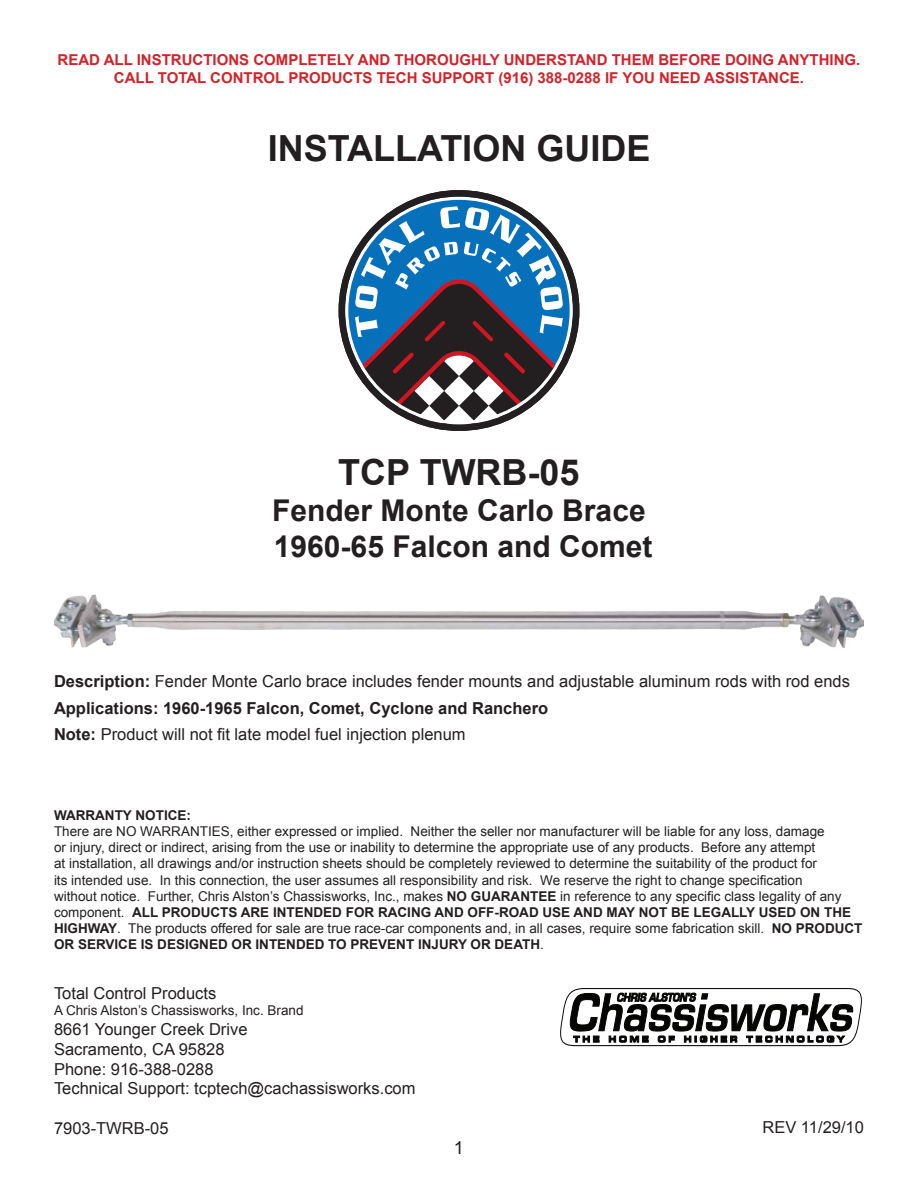
<style>
.page{position:relative;width:918px;height:1188px;background:#fff}
.page>*{position:absolute;margin:0;border:0;box-sizing:border-box;transform-origin:0 0}
.Heading_1{font:700 36px "Arial";color:#231f20}
.Heading_1-2{font:700 30px/36px "Arial";color:#231f20}
.Heading_2{font:18px "Arial";color:#231f20}
.Body_Text{font:16.5px "Arial";color:#231f20}
.Body_Text-2{font:700 16.5px "Arial";color:#231f20}
.t1{font:700 15px/18px "Arial";color:#d1232a;text-align:center}
.Fine_Print{font:13.5px/16.2px "Arial";color:#231f20}
.Fine_Print-2{font:700 13.5px "Arial";color:#231f20}
.s1{font-weight:700}
</style>
<div class="page">
<img style="left:54px;top:594px;width:810px;height:53px">
<div style="left:339px;top:190px;width:240px;height:241px;border:7px solid #231f20;border-radius:50%"></div>
<svg style="left:347px;top:206px;width:224px;height:219px"></svg>
<svg style="left:560px;top:988px;width:302px;height:58px"></svg>
<p class="t1" style="left:58px;top:51px;width:804px">READ ALL INSTRUCTIONS COMPLETELY AND THOROUGHLY UNDERSTAND THEM BEFORE DOING ANYTHING.<br>CALL TOTAL CONTROL PRODUCTS TECH SUPPORT (916) 388-0288 IF YOU NEED ASSISTANCE.</p>
<p class="Heading_1" style="left:268px;top:125px;width:384px">INSTALLATION GUIDE</p>
<p class="Heading_1" style="left:338px;top:449px;width:243px">TCP TWRB-05</p>
<p class="Heading_1-2" style="left:272px;top:494px;width:382px">Fender Monte Carlo Brace<br>1960-65 Falcon and Comet</p>
<p class="Body_Text" style="left:54px;top:670px;width:797px"><span class="s1">Description:</span> Fender Monte Carlo brace includes fender mounts and adjustable aluminum rods with rod ends</p>
<p class="Body_Text-2" style="left:54px;top:697px;width:496px">Applications: 1960-1965 Falcon, Comet, Cyclone and Ranchero</p>
<p class="Body_Text" style="left:54px;top:724px;width:413px"><span class="s1">Note:</span> Product will not fit late model fuel injection plenum</p>
<p class="Fine_Print-2" style="left:54px;top:806px;width:139px">WARRANTY NOTICE:</p>
<p class="Fine_Print" style="left:54px;top:823px;width:810px">There are NO WARRANTIES, either expressed or implied. Neither the seller nor manufacturer will be liable for any loss, damage<br>or injury, direct or indirect, arising from the use or inability to determine the appropriate use of any products. Before any attempt<br>at installation, all drawings and/or instruction sheets should be completely reviewed to determine the suitability of the product for<br>its intended use. In this connection, the user assumes all responsibility and risk. We reserve the right to change specification<br>without notice. Further, Chris Alston’s Chassisworks, Inc., makes <span class="s1">NO GUARANTEE</span> in reference to any specific class legality of any component. <span class="s1">ALL PRODUCTS ARE INTENDED FOR RACING AND OFF-ROAD USE AND MAY NOT BE LEGALLY USED ON THE HIGHWAY</span>. The products offered for sale are true race-car components and, in all cases, require some fabrication skill. <span class="s1">NO PRODUCT OR SERVICE IS DESIGNED OR INTENDED TO PREVENT INJURY OR DEATH</span>.</p>
<p class="Body_Text" style="left:54px;top:982px;width:164px">Total Control Products</p>
<p class="Fine_Print" style="left:54px;top:1003px;width:251px">A Chris Alston’s Chassisworks, Inc. Brand</p>
<p class="Body_Text" style="left:54px;top:1018px;width:195px">8661 Younger Creek Drive</p>
<p class="Body_Text" style="left:54px;top:1038px;width:172px">Sacramento, CA 95828</p>
<p class="Body_Text" style="left:54px;top:1058px;width:161px">Phone: 916-388-0288</p>
<p class="Body_Text" style="left:54px;top:1078px;width:363px">Technical Support: tcptech@cachassisworks.com</p>
<p class="Body_Text" style="left:54px;top:1117px;width:116px">7903-TWRB-05</p>
<p class="Body_Text" style="left:762px;top:1116px;width:103px">REV 11/29/10</p>
<p class="Heading_2" style="left:454px;top:1135px;width:12px">1</p>
</div>
